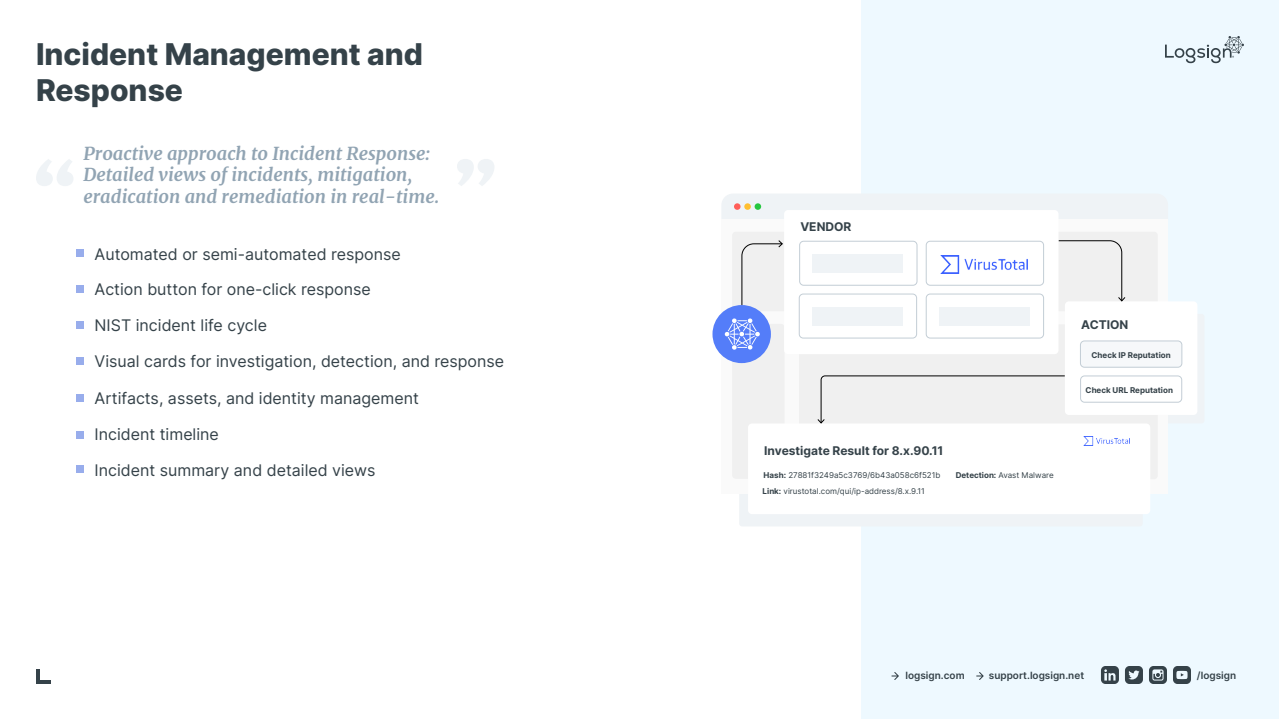
<style>
.page{position:relative;width:1280px;height:720px;background:#fff}
.page>*{position:absolute;margin:0;border:0;box-sizing:border-box;transform-origin:0 0}
.t1{font:800 30px/36px "Inter";color:#354249}
.t2{font:italic 700 18px/21.6px "Merriweather";color:#91a4b3}
.t3{font:16px "Inter";color:#354249}
.t4{font:700 12px "Inter";color:#354249}
.t5{font:600 10px "Inter";color:#354249}
.t6{font:8px/16.8px "Inter";color:#354249}
.t7{font:700 8px "Inter";color:#354249}
.s1{font-weight:700}
</style>
<div class="page">
<div style="left:862px;top:0;width:418px;height:720px;background:#e8f7ff"></div>
<svg style="left:1165px;top:36px;width:79px;height:27px"></svg>
<svg style="left:892px;top:672px;width:7px;height:8px"></svg>
<svg style="left:976px;top:672px;width:8px;height:8px"></svg>
<svg style="left:1173px;top:666px;width:18px;height:18px"></svg>
<svg style="left:1125px;top:666px;width:18px;height:18px"></svg>
<svg style="left:1101px;top:666px;width:18px;height:18px"></svg>
<svg style="left:1149px;top:666px;width:18px;height:18px"></svg>
<hr style="left:36px;top:680px;width:15px;height:4px;background:#354249">
<hr style="left:36px;top:669px;width:4px;height:15px;background:#354249">
<div style="left:76px;top:249px;width:8px;height:8px;background:#98adec"></div>
<div style="left:76px;top:321px;width:8px;height:8px;background:#98adec"></div>
<div style="left:76px;top:431px;width:8px;height:8px;background:#98adec"></div>
<div style="left:76px;top:285px;width:8px;height:8px;background:#98adec"></div>
<div style="left:76px;top:394px;width:8px;height:8px;background:#98adec"></div>
<div style="left:76px;top:357px;width:8px;height:8px;background:#98adec"></div>
<div style="left:76px;top:465px;width:8px;height:8px;background:#98adec"></div>
<div style="left:739px;top:467px;width:404px;height:59px;background:#eff3f6;border-radius:3px"></div>
<div style="left:1065px;top:314px;width:139px;height:109px;background:#eff3f6;border-radius:3px"></div>
<div style="left:721px;top:194px;width:141px;height:25px;background:#eff3f6"></div>
<div style="left:734px;top:203px;width:7px;height:7px;background:#ff5e59;border-radius:50%"></div>
<div style="left:744px;top:203px;width:7px;height:7px;background:#ffbf30;border-radius:50%"></div>
<div style="left:755px;top:203px;width:6px;height:7px;background:#26c740;border-radius:50%"></div>
<div style="left:721px;top:219px;width:447px;height:275px;background:#fafafa"></div>
<div style="left:732px;top:232px;width:426px;height:79px;background:#f0f0f0;border-radius:4px"></div>
<div style="left:732px;top:324px;width:53px;height:155px;background:#f0f0f0;border-radius:4px"></div>
<div style="left:799px;top:324px;width:359px;height:155px;background:#f0f0f0;border-radius:4px"></div>
<div style="left:1065px;top:301px;width:132px;height:114px;background:#fff;border-radius:4px"></div>
<div style="left:1080px;top:341px;width:102px;height:26px;background:#f6f8fa;border-radius:4px"></div>
<div style="left:1080px;top:341px;width:102px;height:26px;border:1px solid #91a4b3;border-radius:4px"></div>
<div style="left:1080px;top:376px;width:102px;height:26px;border:1px solid #91a4b3;border-radius:4px"></div>
<div style="left:712px;top:305px;width:59px;height:58px;background:#547df9;border-radius:50%"></div>
<svg style="left:725px;top:318px;width:35px;height:32px"></svg>
<div style="left:784px;top:210px;width:275px;height:144px;background:#fff;border-radius:4px"></div>
<div style="left:799px;top:241px;width:118px;height:45px;border:1px solid #91a4b3;border-radius:4px"></div>
<div style="left:799px;top:294px;width:118px;height:44px;border:1px solid #91a4b3;border-radius:4px"></div>
<div style="left:926px;top:294px;width:118px;height:44px;border:1px solid #91a4b3;border-radius:4px"></div>
<div style="left:926px;top:241px;width:118px;height:45px;border:1px solid #91a4b3;border-radius:4px"></div>
<img style="left:941px;top:256px;width:87px;height:17px">
<div style="left:812px;top:254px;width:91px;height:18px;background:#eff3f6"></div>
<div style="left:812px;top:307px;width:91px;height:18px;background:#eff3f6"></div>
<div style="left:939px;top:307px;width:91px;height:18px;background:#eff3f6"></div>
<div style="left:748px;top:424px;width:402px;height:90px;background:#fff;border-radius:4px"></div>
<img style="left:1084px;top:436px;width:46px;height:9px">
<svg style="left:741px;top:240px;width:42px;height:66px"></svg>
<svg style="left:817px;top:375px;width:248px;height:49px"></svg>
<svg style="left:1058px;top:240px;width:68px;height:62px"></svg>
<svg style="left:36px;top:159px;width:37px;height:27px"></svg>
<svg style="left:457px;top:159px;width:37px;height:27px"></svg>
<h1 class="t1" style="left:36px;top:35px;width:388px">Incident Management and<br>Response</h1>
<p class="t2" style="left:83px;top:142px;width:357px">Proactive approach to Incident Response:<br>Detailed views of incidents, mitigation, eradication and remediation in real-time.</p>
<p class="t3" style="left:95px;top:242px;width:308px">Automated or semi-automated response</p>
<p class="t3" style="left:95px;top:278px;width:278px">Action button for one-click response</p>
<p class="t3" style="left:95px;top:313px;width:174px">NIST incident life cycle</p>
<p class="t3" style="left:95px;top:349px;width:411px">Visual cards for investigation, detection, and response</p>
<p class="t3" style="left:95px;top:386px;width:326px">Artifacts, assets, and identity management</p>
<p class="t3" style="left:95px;top:423px;width:126px">Incident timeline</p>
<p class="t3" style="left:95px;top:459px;width:283px">Incident summary and detailed views</p>
<p class="t4" style="left:800px;top:218px;width:53px">VENDOR</p>
<p class="t4" style="left:764px;top:442px;width:181px">Investigate Result for 8.x.90.11</p>
<p class="t6" style="left:763px;top:466px;width:179px"><span class="s1">Hash:</span> 27881f3249a5c3769/6b43a058c6f521b<br><span class="s1">Link:</span> virustotal.com/qui/ip-address/8.x.9.11</p>
<p class="t6" style="left:956px;top:466px;width:100px"><span class="s1">Detection:</span> Avast Malware</p>
<p class="t4" style="left:1081px;top:316px;width:49px">ACTION</p>
<p class="t7" style="left:1092px;top:349px;width:81px">Check IP Reputation</p>
<p class="t7" style="left:1086px;top:384px;width:89px">Check URL Reputation</p>
<p class="t5" style="left:906px;top:668px;width:61px">logsign.com</p>
<p class="t5" style="left:989px;top:668px;width:97px">support.logsign.net</p>
<p class="t5" style="left:1197px;top:668px;width:41px">/logsign</p>
</div>
